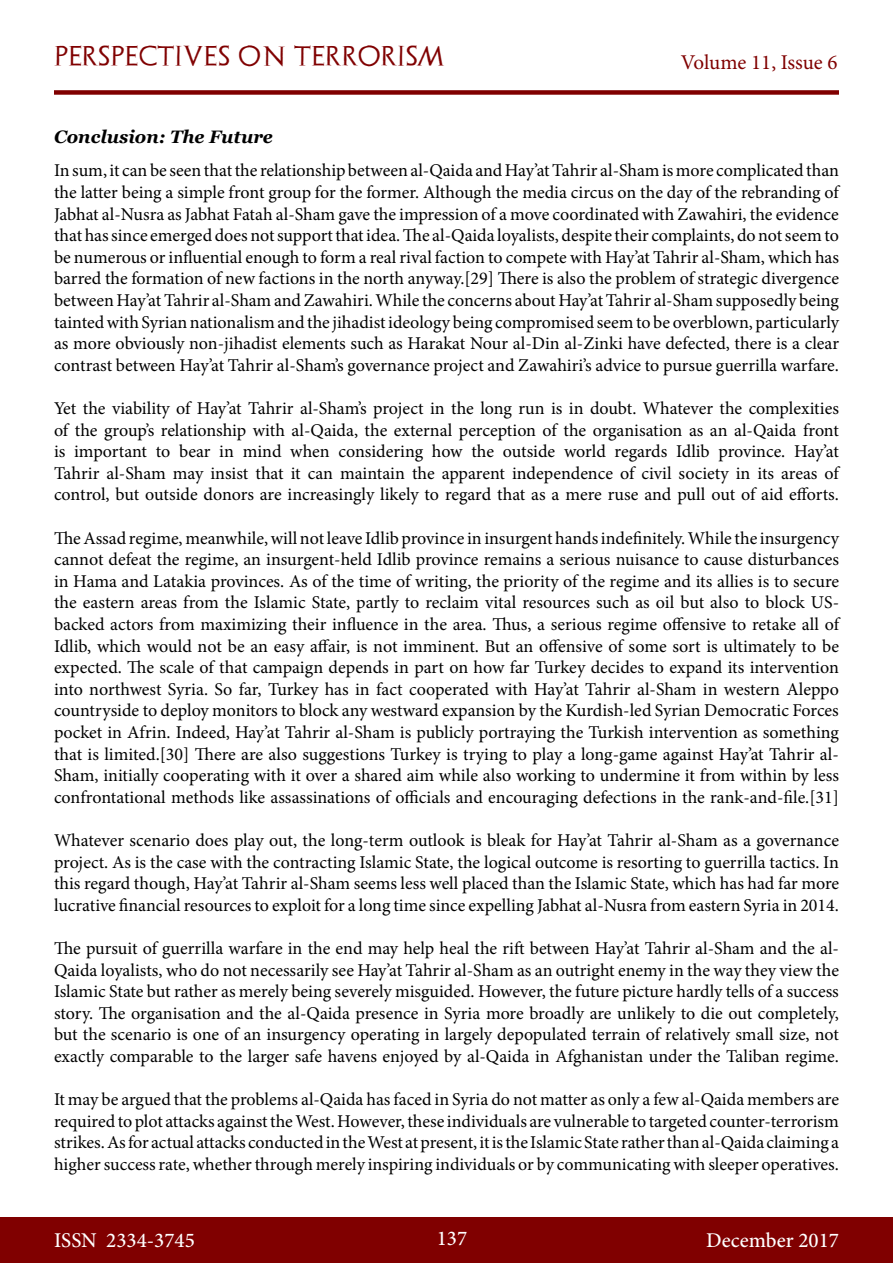
<style>
.page{position:relative;width:893px;height:1263px;background:#fff}
.page>*{position:absolute;margin:0;border:0;box-sizing:border-box;transform-origin:0 0}
.t1{font:500 21px "Minion Pro";color:#fff}
.t2{font:21px "Archeologicaps";letter-spacing:.045em;color:#800000}
.t3{font:21px "Minion Pro";letter-spacing:-.005em;color:#800000}
.t4{font:18px/21.6px "Minion Pro";color:#000;text-align:justify}
.t5{font:italic 700 18px "Georgia";color:#000}
</style>
<div class="page">
<div style="left:0;top:1217px;width:893px;height:46px;background:#800000"></div>
<div style="left:54px;top:90px;width:785px;height:5px;background:#800000"></div>
<p class="t2" style="left:54px;top:43px;width:392px">PERSPECTIVES ON TERRORISM</p>
<p class="t3" style="left:681px;top:48px;width:158px">Volume 11, Issue 6</p>
<p class="t5" style="left:54px;top:125px;width:220px">Conclusion: The Future</p>
<p class="t4" style="left:54px;top:160px;width:787px">In sum, it can be seen that the relationship between al-Qaida and Hay’at Tahrir al-Sham is more complicated than the latter being a simple front group for the former. Although the media circus on the day of the rebranding of Jabhat al-Nusra as Jabhat Fatah al-Sham gave the impression of a move coordinated with Zawahiri, the evidence that has since emerged does not support that idea. The al-Qaida loyalists, despite their complaints, do not seem to be numerous or influential enough to form a real rival faction to compete with Hay’at Tahrir al-Sham, which has barred the formation of new factions in the north anyway.[29] There is also the problem of strategic divergence between Hay’at Tahrir al-Sham and Zawahiri. While the concerns about Hay’at Tahrir al-Sham supposedly being tainted with Syrian nationalism and the jihadist ideology being compromised seem to be overblown, particularly as more obviously non-jihadist elements such as Harakat Nour al-Din al-Zinki have defected, there is a clear contrast between Hay’at Tahrir al-Sham’s governance project and Zawahiri’s advice to pursue guerrilla warfare.</p>
<p class="t4" style="left:54px;top:397px;width:786px">Yet the viability of Hay’at Tahrir al-Sham’s project in the long run is in doubt. Whatever the complexities of the group’s relationship with al-Qaida, the external perception of the organisation as an al-Qaida front is important to bear in mind when considering how the outside world regards Idlib province. Hay’at Tahrir al-Sham may insist that it can maintain the apparent independence of civil society in its areas of control, but outside donors are increasingly likely to regard that as a mere ruse and pull out of aid efforts.</p>
<p class="t4" style="left:54px;top:527px;width:787px">The Assad regime, meanwhile, will not leave Idlib province in insurgent hands indefinitely. While the insurgency cannot defeat the regime, an insurgent-held Idlib province remains a serious nuisance to cause disturbances in Hama and Latakia provinces. As of the time of writing, the priority of the regime and its allies is to secure the eastern areas from the Islamic State, partly to reclaim vital resources such as oil but also to block US&shy;backed actors from maximizing their influence in the area. Thus, a serious regime offensive to retake all of Idlib, which would not be an easy affair, is not imminent. But an offensive of some sort is ultimately to be expected. The scale of that campaign depends in part on how far Turkey decides to expand its intervention into northwest Syria. So far, Turkey has in fact cooperated with Hay’at Tahrir al-Sham in western Aleppo countryside to deploy monitors to block any westward expansion by the Kurdish-led Syrian Democratic Forces pocket in Afrin. Indeed, Hay’at Tahrir al-Sham is publicly portraying the Turkish intervention as something that is limited.[30] There are also suggestions Turkey is trying to play a long-game against Hay’at Tahrir al-Sham, initially cooperating with it over a shared aim while also working to undermine it from within by less confrontational methods like assassinations of officials and encouraging defections in the rank-and-file.[31]</p>
<p class="t4" style="left:54px;top:829px;width:787px">Whatever scenario does play out, the long-term outlook is bleak for Hay’at Tahrir al-Sham as a governance project. As is the case with the contracting Islamic State, the logical outcome is resorting to guerrilla tactics. In this regard though, Hay’at Tahrir al-Sham seems less well placed than the Islamic State, which has had far more lucrative financial resources to exploit for a long time since expelling Jabhat al-Nusra from eastern Syria in 2014.</p>
<p class="t4" style="left:54px;top:937px;width:787px">The pursuit of guerrilla warfare in the end may help heal the rift between Hay’at Tahrir al-Sham and the al-Qaida loyalists, who do not necessarily see Hay’at Tahrir al-Sham as an outright enemy in the way they view the Islamic State but rather as merely being severely misguided. However, the future picture hardly tells of a success story. The organisation and the al-Qaida presence in Syria more broadly are unlikely to die out completely, but the scenario is one of an insurgency operating in largely depopulated terrain of relatively small size, not exactly comparable to the larger safe havens enjoyed by al-Qaida in Afghanistan under the Taliban regime.</p>
<p class="t4" style="left:54px;top:1089px;width:786px">It may be argued that the problems al-Qaida has faced in Syria do not matter as only a few al-Qaida members are required to plot attacks against the West. However, these individuals are vulnerable to targeted counter-terrorism strikes. As for actual attacks conducted in the West at present, it is the Islamic State rather than al-Qaida claiming a higher success rate, whether through merely inspiring individuals or by communicating with sleeper operatives.</p>
<p class="t1" style="left:54px;top:1226px;width:142px">ISSN 2334-3745</p>
<p class="t1" style="left:437px;top:1224px;width:32px">137</p>
<p class="t1" style="left:706px;top:1226px;width:134px">December 2017</p>
</div>
